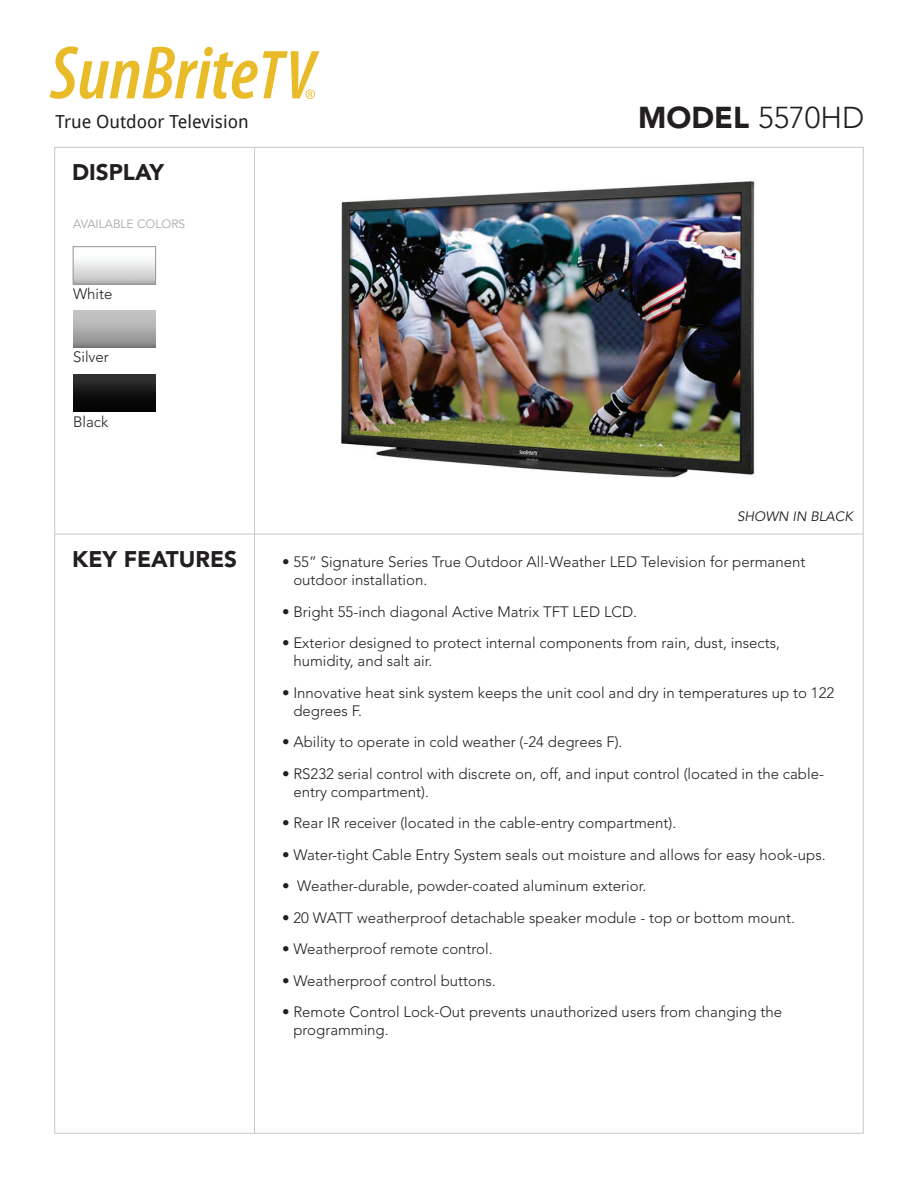
<style>
.page{position:relative;width:918px;height:1188px;background:#fff}
.page>*{position:absolute;margin:0;border:0;box-sizing:border-box;transform-origin:0 0}
.t1{font:300 30px "Avenir LT Std";color:#231f20}
.t2{font:900 22.5px "Avenir LT Std";color:#231f20}
.t3{font:18px "Droid Sans";color:#231f20}
.t4{font:300 15px/18px "Avenir LT Std";color:#231f20}
.t5{font:italic 13.5px "Avenir LT Std";color:#231f20}
.t6{font:12px "Avenir LT Std";color:#a8a9ad}
.s1{font-weight:900}
</style>
<div class="page">
<svg style="left:50px;top:46px;width:269px;height:53px"></svg>
<hr style="left:254px;top:147px;width:1px;height:986px;background:#c7c8ca">
<hr style="left:55px;top:534px;width:808px;height:1px;background:#c7c8ca">
<div style="left:73px;top:247px;width:83px;height:37px;border:1px solid #939598"></div>
<img style="left:73px;top:374px;width:82px;height:38px">
<img style="left:341px;top:181px;width:414px;height:297px">
<p class="t3" style="left:56px;top:111px;width:195px">True Outdoor Television</p>
<h1 class="t1" style="left:638px;top:100px;width:228px"><span class="s1">MODEL</span> 5570HD</h1>
<h2 class="t2" style="left:72px;top:159px;width:94px">DISPLAY</h2>
<p class="t6" style="left:73px;top:217px;width:114px">AVAILABLE COLORS</p>
<p class="t4" style="left:73px;top:285px;width:41px">White</p>
<p class="t4" style="left:73px;top:348px;width:37px">Silver</p>
<p class="t4" style="left:73px;top:413px;width:37px">Black</p>
<h2 class="t2" style="left:72px;top:545px;width:165px">KEY FEATURES</h2>
<p class="t5" style="left:737px;top:508px;width:117px">SHOWN IN BLACK</p>
<p class="t4" style="left:293px;top:553px;width:513px;text-indent:-11px">• 55” Signature Series True Outdoor All-Weather LED Television for permanent outdoor installation.</p>
<p class="t4" style="left:282px;top:603px;width:357px">• Bright 55-inch diagonal Active Matrix TFT LED LCD.</p>
<p class="t4" style="left:293px;top:634px;width:488px;text-indent:-11px">• Exterior designed to protect internal components from rain, dust, insects, humidity, and salt air.</p>
<p class="t4" style="left:293px;top:684px;width:542px;text-indent:-11px">• Innovative heat sink system keeps the unit cool and dry in temperatures up to 122 degrees F.</p>
<p class="t4" style="left:282px;top:733px;width:342px">• Ability to operate in cold weather (-24 degrees F).</p>
<p class="t4" style="left:293px;top:765px;width:532px;text-indent:-11px">• RS232 serial control with discrete on, off, and input control (located in the cable&shy;entry compartment).</p>
<p class="t4" style="left:282px;top:814px;width:396px">• Rear IR receiver (located in the cable-entry compartment).</p>
<p class="t4" style="left:282px;top:846px;width:545px">• Water-tight Cable Entry System seals out moisture and allows for easy hook-ups.</p>
<p class="t4" style="left:282px;top:877px;width:366px">• Weather-durable, powder-coated aluminum exterior.</p>
<p class="t4" style="left:282px;top:909px;width:514px">• 20 WATT weatherproof detachable speaker module - top or bottom mount.</p>
<p class="t4" style="left:282px;top:940px;width:212px">• Weatherproof remote control.</p>
<p class="t4" style="left:282px;top:972px;width:215px">• Weatherproof control buttons.</p>
<p class="t4" style="left:293px;top:1003px;width:490px;text-indent:-11px">• Remote Control Lock-Out prevents unauthorized users from changing the programming.</p>
</div>
